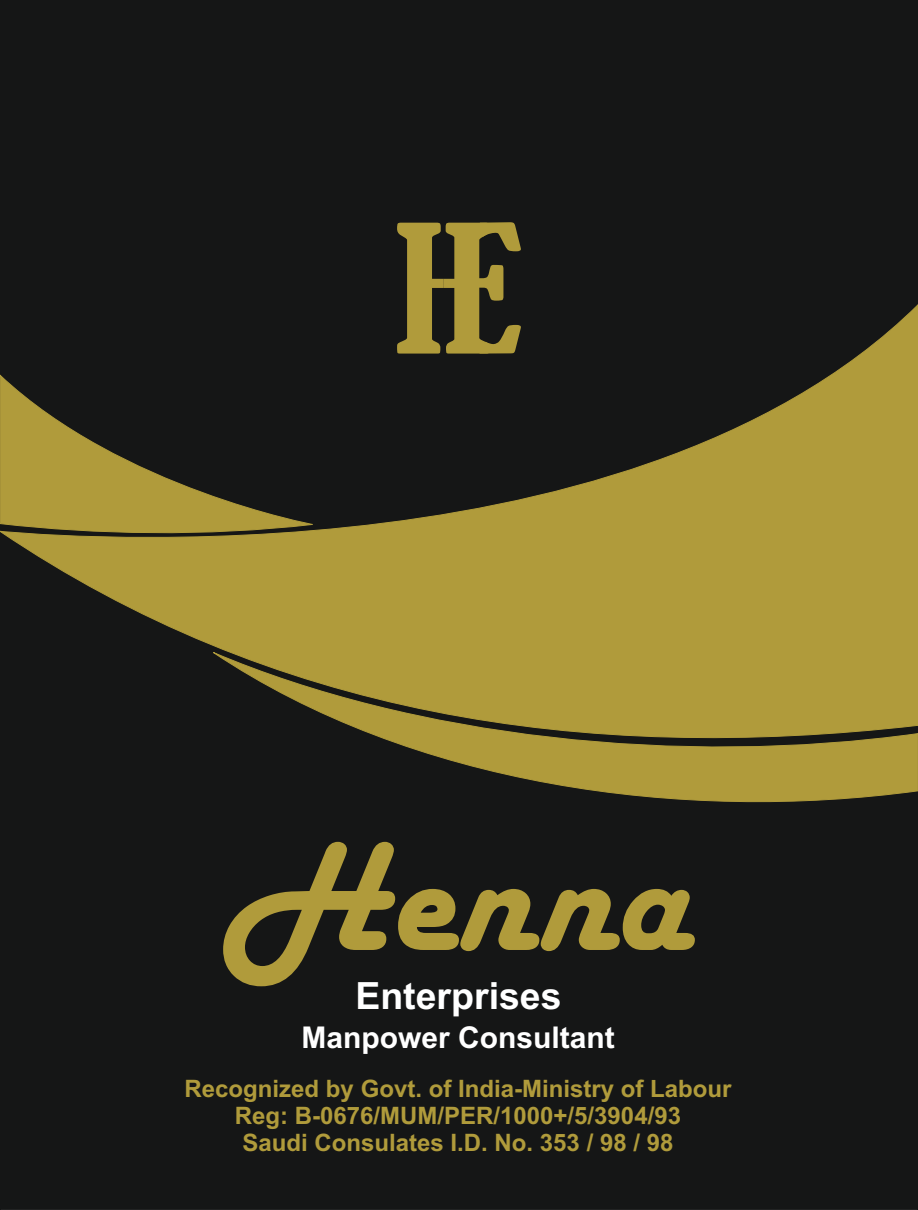
<style>
.page{position:relative;width:918px;height:1210px;background:#151616}
.page>*{position:absolute;margin:0;border:0;box-sizing:border-box;transform-origin:0 0}
.t1{font:700 37.5px "Arial";color:#fff}
.t2{font:700 30px "Arial";color:#fff}
.t3{font:700 24px/26.8px "Arial";color:#b09b3b;text-align:center}
</style>
<div class="page">
<svg style="left:223px;top:842px;width:472px;height:144px;background:#443f21"></svg>
<svg style="left:397px;top:119px;width:124px;height:185px;background:#3c381f"></svg>
<svg style="left:206px;top:764px;width:712px;height:59px;background:#453f21"></svg>
<svg style="left:0;top:304px;width:918px;height:460px;background:#6b602a"></svg>
<svg style="left:0;top:375px;width:313px;height:161px;background:#544c25"></svg>
<h1 class="t1" style="left:355px;top:982px;width:208px">Enterprises</h1>
<p class="t2" style="left:301px;top:1026px;width:315px">Manpower Consultant</p>
<p class="t3" style="left:185px;top:1077px;width:548px">Recognized by Govt. of India-Ministry of Labour<br>Reg: B-0676/MUM/PER/1000+/5/3904/93<br>Saudi Consulates I.D. No. 353 / 98 / 98</p>
</div>
